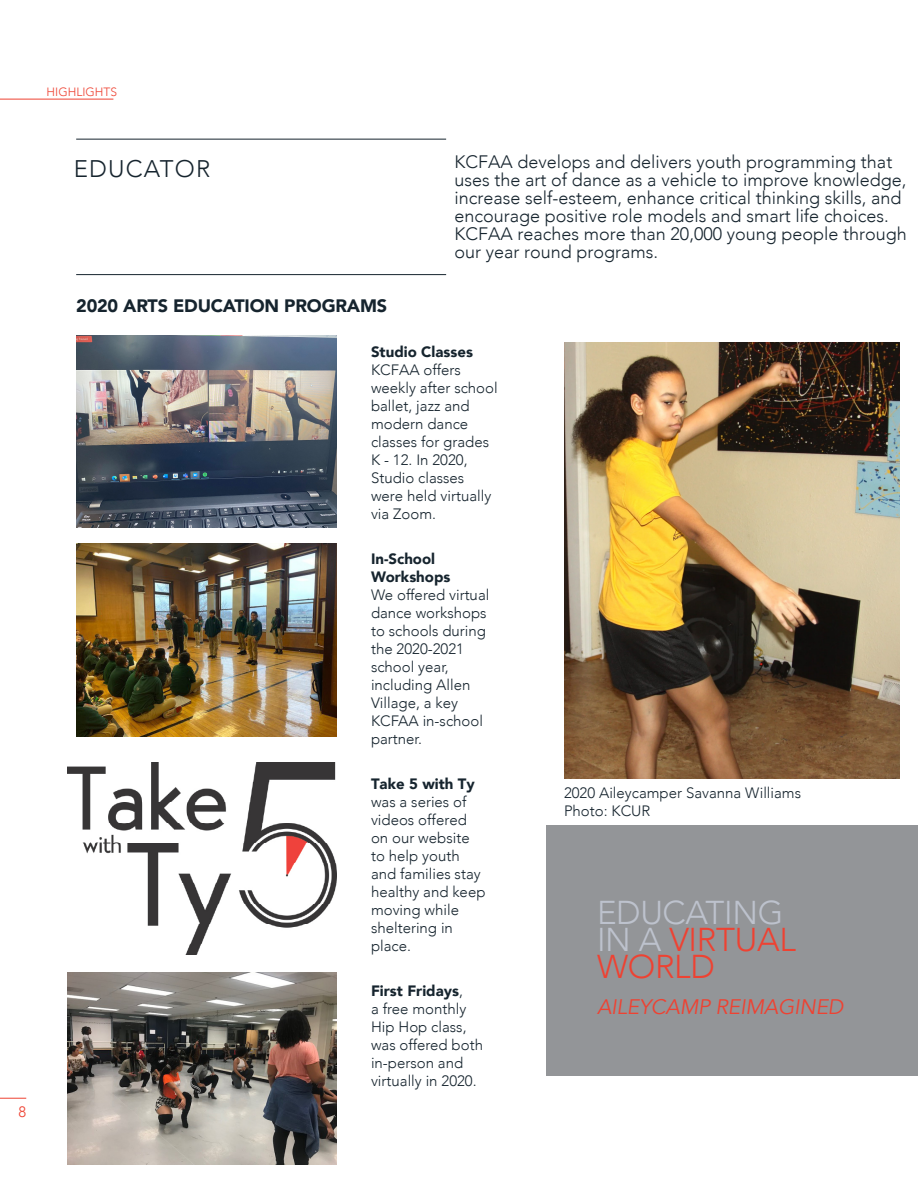
<style>
.page{position:relative;width:918px;height:1188px;background:#fff}
.page>*{position:absolute;margin:0;border:0;box-sizing:border-box;transform-origin:0 0}
.Subsection_Title{font:300 33px/27px "Avenir";letter-spacing:-.01em;color:#bdc2cd}
.Chapter_Title_-_Alig{font:300 24px "Avenir";letter-spacing:.05em;color:#16242e}
.Subsection_Title-2{font:italic 21px "Avenir";letter-spacing:-.01em;color:#ee4232}
.Body_Text{font:300 18px/18px "Avenir";color:#16242e}
.Title_-_Align_Left{font:900 18px "Avenir";letter-spacing:-.01em;color:#16242e}
.Body_Text-2{font:300 15px/18px "Avenir";color:#16242e}
.Body_Text-3{font:900 15px/18px "Avenir";color:#16242e}
.t1{font:300 15px "Avenir";color:#ee4232}
.Section_Title{font:300 12px "Avenir";color:#ee4232}
.s1{font-weight:900}
.s2{color:#ee4232}
</style>
<div class="page">
<div style="left:547px;top:825px;width:371px;height:251px;background:#939598"></div>
<img style="left:68px;top:972px;width:268px;height:193px">
<img style="left:76px;top:544px;width:260px;height:192px">
<img style="left:68px;top:762px;width:268px;height:193px">
<img style="left:76px;top:336px;width:260px;height:192px">
<svg style="left:0;top:1098px;width:26px;height:1px"></svg>
<hr style="left:0;top:99px;width:113px;height:1px;background:#ee4232">
<hr style="left:76px;top:139px;width:370px;height:1px;background:#16242e">
<hr style="left:76px;top:274px;width:370px;height:1px;background:#16242e">
<img style="left:564px;top:342px;width:336px;height:437px">
<p class="Section_Title" style="left:47px;top:85px;width:72px">HIGHLIGHTS</p>
<p class="t1" style="left:18px;top:1103px;width:9px">8</p>
<p class="Chapter_Title_-_Alig" style="left:74px;top:155px;width:138px">EDUCATOR</p>
<p class="Title_-_Align_Left" style="left:76px;top:290px;width:313px">2020 ARTS EDUCATION PROGRAMS</p>
<p class="Body_Text" style="left:454px;top:153px;width:454px">KCFAA develops and delivers youth programming that uses the art of dance as a vehicle to improve knowledge, increase self-esteem, enhance critical thinking skills, and encourage positive role models and smart life choices.<br>KCFAA reaches more than 20,000 young people through our year round programs.</p>
<p class="Body_Text-3" style="left:371px;top:342px;width:103px">Studio Classes</p>
<p class="Body_Text-2" style="left:371px;top:361px;width:128px">KCFAA offers weekly after school ballet, jazz and modern dance classes for grades<br>K - 12. In 2020,<br>Studio classes were held virtually via Zoom.</p>
<p class="Body_Text-3" style="left:371px;top:549px;width:81px">In-School<br>Workshops</p>
<p class="Body_Text-2" style="left:371px;top:586px;width:120px">We offered virtual dance workshops to schools during the 2020-2021 school year, including Allen<br>Village, a key<br>KCFAA in-school partner.</p>
<p class="Body_Text-3" style="left:371px;top:774px;width:105px">Take 5 with Ty</p>
<p class="Body_Text-2" style="left:371px;top:793px;width:116px">was a series of videos offered on our website to help youth and families stay healthy and keep moving while sheltering in place.</p>
<p class="Body_Text-2" style="left:371px;top:982px;width:114px"><span class="s1">First Fridays</span>,<br>a free monthly<br>Hip Hop class, was offered both in-person and virtually in 2020.</p>
<p class="Body_Text-2" style="left:564px;top:784px;width:239px">2020 Aileycamper Savanna Williams</p>
<p class="Body_Text-2" style="left:564px;top:802px;width:88px">Photo: KCUR</p>
<p class="Subsection_Title" style="left:597px;top:899px;width:200px">EDUCATING<br>IN A <span class="s2">VIRTUAL<br>WORLD</span></p>
<p class="Subsection_Title-2" style="left:597px;top:994px;width:248px">AILEYCAMP REIMAGINED</p>
</div>
